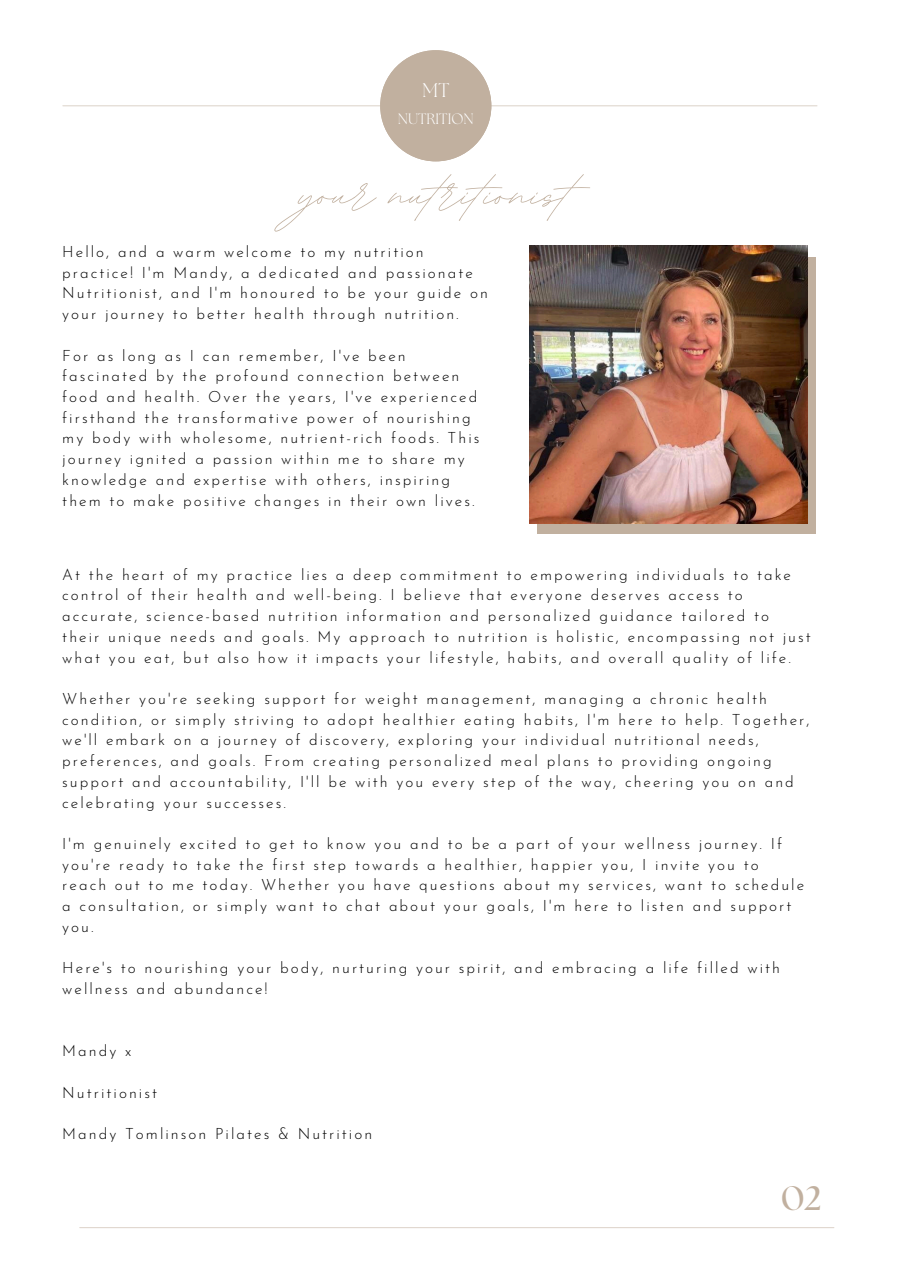
<style>
.page{position:relative;width:897px;height:1264px;background:#fff}
.page>*{position:absolute;margin:0;border:0;box-sizing:border-box;transform-origin:0 0}
.t1{font:69px "BD Script";color:#c1b09f}
.t2{font:700 33.9px "The Seasons";color:#c1b09f}
.t3{font:300 19.65px "The Seasons";color:#fff}
.t4{font:300 15.3px/20.7px "Josefin Sans";letter-spacing:.13em;color:#000}
.t5{font:300 15px "The Seasons";color:#fff}
</style>
<div class="page">
<hr style="left:80px;top:1226px;width:754px;height:2px;background:#c1b09f">
<div style="left:538px;top:257px;width:277px;height:277px;background:#c1b09f"></div>
<img style="left:530px;top:246px;width:277px;height:277px">
<hr style="left:63px;top:105px;width:754px;height:1px;background:#c1b09f">
<svg style="left:380px;top:50px;width:111px;height:111px"></svg>
<p class="t3" style="left:422px;top:81px;width:29px">MT</p>
<p class="t5" style="left:398px;top:112px;width:77px">NUTRITION</p>
<p class="t1" style="left:299px;top:149px;width:274px">your nutritionist</p>
<p class="t4" style="left:62px;top:243px;width:427px">Hello, and a warm welcome to my nutrition practice! I'm Mandy, a dedicated and passionate Nutritionist, and I'm honoured to be your guide on your journey to better health through nutrition.</p>
<p class="t4" style="left:62px;top:346px;width:419px">For as long as I can remember, I've been fascinated by the profound connection between food and health. Over the years, I've experienced firsthand the transformative power of nourishing my body with wholesome, nutrient-rich foods. This journey ignited a passion within me to share my knowledge and expertise with others, inspiring them to make positive changes in their own lives.</p>
<h2 class="t4" style="left:62px;top:565px;width:750px">At the heart of my practice lies a deep commitment to empowering individuals to take control of their health and well-being. I believe that everyone deserves access to accurate, science-based nutrition information and personalized guidance tailored to<br>their unique needs and goals. My approach to nutrition is holistic, encompassing not just what you eat, but also how it impacts your lifestyle, habits, and overall quality of life.</h2>
<p class="t4" style="left:62px;top:689px;width:748px">Whether you're seeking support for weight management, managing a chronic health condition, or simply striving to adopt healthier eating habits, I'm here to help. Together, we'll embark on a journey of discovery, exploring your individual nutritional needs, preferences, and goals. From creating personalized meal plans to providing ongoing support and accountability, I'll be with you every step of the way, cheering you on and celebrating your successes.</p>
<h1 class="t4" style="left:62px;top:834px;width:743px">I'm genuinely excited to get to know you and to be a part of your wellness journey. If you're ready to take the first step towards a healthier, happier you, I invite you to reach out to me today. Whether you have questions about my services, want to schedule a consultation, or simply want to chat about your goals, I'm here to listen and support you.</h1>
<p class="t4" style="left:62px;top:959px;width:719px">Here's to nourishing your body, nurturing your spirit, and embracing a life filled with wellness and abundance!</p>
<p class="t4" style="left:62px;top:1041px;width:70px">Mandy x</p>
<p class="t4" style="left:62px;top:1083px;width:96px">Nutritionist</p>
<p class="t4" style="left:62px;top:1124px;width:311px">Mandy Tomlinson Pilates &amp; Nutrition</p>
<p class="t2" style="left:781px;top:1182px;width:42px">02</p>
</div>
